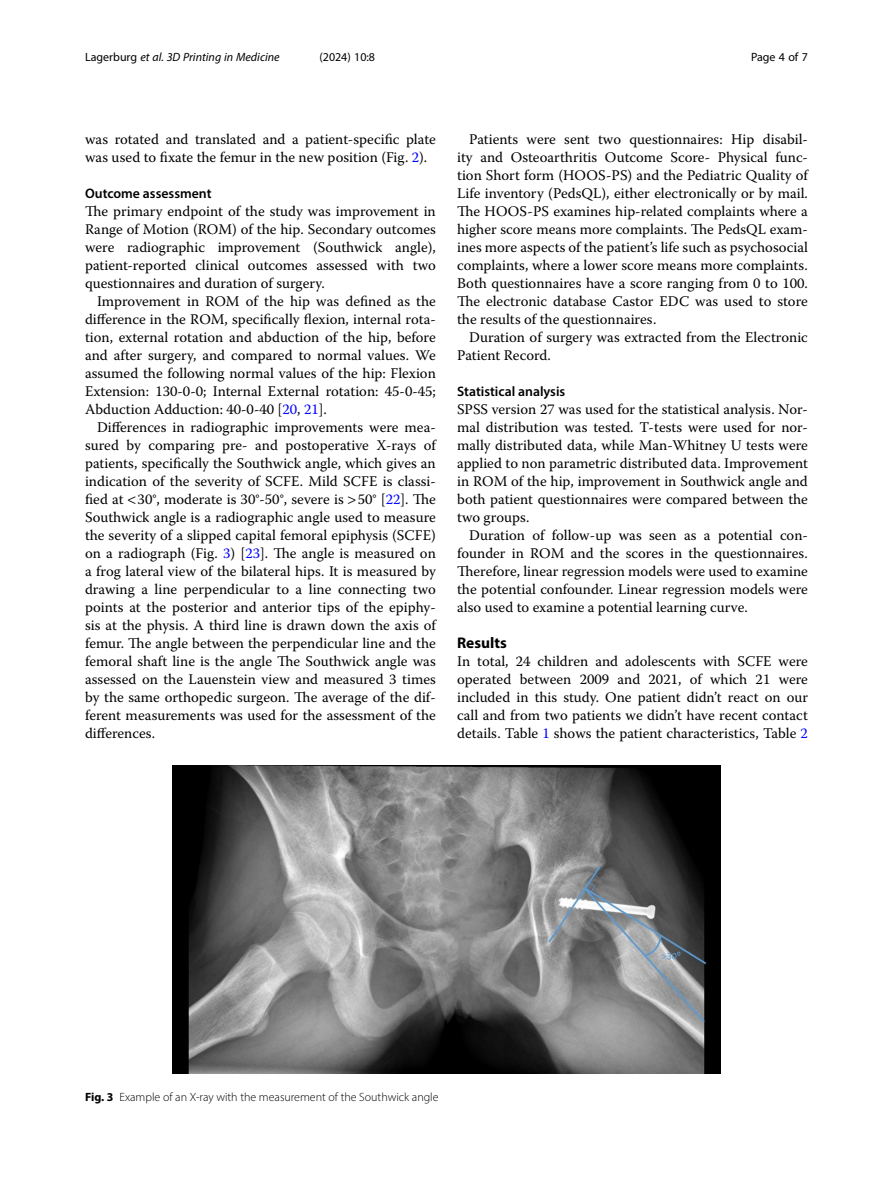
<style>
.page{position:relative;width:893px;height:1191px;background:#fff}
.page>*{position:absolute;margin:0;border:0;box-sizing:border-box;transform-origin:0 0}
.Head_1{font:700 15.45px "Myriad Pro";color:#000}
.Body_Text_Indent{font:14.7px/18px "Warnock Pro";color:#000;text-align:justify}
.Body_Text{font:14.7px/18px "Warnock Pro";color:#000;text-align:justify}
.Head_2{font:600 13.8px "Myriad Pro";color:#000}
.Figure_Caption{font:300 12px "Myriad Pro";color:#000}
.t1{font:italic 12px "Myriad Pro";color:#000}
.t2{font:12px "Myriad Pro";color:#000}
.s1{font-style:normal}
.s2{color:#00f}
.s3{font-weight:700}
</style>
<div class="page">
<img style="left:172px;top:765px;width:549px;height:309px">
<p class="t1" style="left:85px;top:50px;width:196px"><span class="s1">Lagerburg</span> et al. 3D Printing in Medicine</p>
<p class="t2" style="left:319px;top:50px;width:57px">(2024) 10:8</p>
<p class="t2" style="left:751px;top:50px;width:58px">Page 4 of 7</p>
<p class="Body_Text_Indent" style="left:85px;top:130px;width:352px">was rotated and translated and a patient-specific plate was used to fixate the femur in the new position (Fig. <span class="s2">2</span>).</p>
<p class="Head_2" style="left:85px;top:185px;width:128px">Outcome assessment</p>
<p class="Body_Text" style="left:85px;top:202px;width:352px">The primary endpoint of the study was improvement in Range of Motion (ROM) of the hip. Secondary outcomes were radiographic improvement (Southwick angle), patient-reported clinical outcomes assessed with two questionnaires and duration of surgery.</p>
<p class="Body_Text_Indent" style="left:85px;top:292px;width:352px;text-indent:12px">Improvement in ROM of the hip was defined as the difference in the ROM, specifically flexion, internal rota&shy;tion, external rotation and abduction of the hip, before and after surgery, and compared to normal values. We assumed the following normal values of the hip: Flexion Extension: 130-0-0; Internal External rotation: 45-0-45; Abduction Adduction: 40-0-40 [<span class="s2">20</span>, <span class="s2">21</span>].</p>
<p class="Body_Text_Indent" style="left:85px;top:418px;width:352px;text-indent:12px">Differences in radiographic improvements were mea&shy;sured by comparing pre- and postoperative X-rays of patients, specifically the Southwick angle, which gives an indication of the severity of SCFE. Mild SCFE is classi&shy;fied at 30°, moderate is 30°-50°, severe is 50° [<span class="s2">22</span>]. The Southwick angle is a radiographic angle used to measure the severity of a slipped capital femoral epiphysis (SCFE) on a radiograph (Fig. <span class="s2">3</span>) [<span class="s2">23</span>]. The angle is measured on a frog lateral view of the bilateral hips. It is measured by drawing a line perpendicular to a line connecting two points at the posterior and anterior tips of the epiphy&shy;sis at the physis. A third line is drawn down the axis of femur. The angle between the perpendicular line and the femoral shaft line is the angle The Southwick angle was assessed on the Lauenstein view and measured 3 times by the same orthopedic surgeon. The average of the dif&shy;ferent measurements was used for the assessment of the differences.</p>
<p class="Body_Text_Indent" style="left:457px;top:130px;width:352px;text-indent:12px">Patients were sent two questionnaires: Hip disabil&shy;ity and Osteoarthritis Outcome Score- Physical func&shy;tion Short form (HOOS-PS) and the Pediatric Quality of Life inventory (PedsQL), either electronically or by mail.<br>The HOOS-PS examines hip-related complaints where a higher score means more complaints. The PedsQL exam&shy;ines more aspects of the patient’s life such as psychosocial complaints, where a lower score means more complaints.<br>Both questionnaires have a score ranging from 0 to 100.<br>The electronic database Castor EDC was used to store the results of the questionnaires.</p>
<p class="Body_Text_Indent" style="left:457px;top:328px;width:352px;text-indent:12px">Duration of surgery was extracted from the Electronic<br>Patient Record.</p>
<p class="Head_2" style="left:457px;top:383px;width:110px">Statistical analysis</p>
<p class="Body_Text" style="left:457px;top:400px;width:352px">SPSS version 27 was used for the statistical analysis. Nor&shy;mal distribution was tested. T-tests were used for nor&shy;mally distributed data, while Man-Whitney U tests were applied to non parametric distributed data. Improvement in ROM of the hip, improvement in Southwick angle and both patient questionnaires were compared between the two groups.</p>
<p class="Body_Text_Indent" style="left:457px;top:526px;width:352px;text-indent:12px">Duration of follow-up was seen as a potential con&shy;founder in ROM and the scores in the questionnaires.<br>Therefore, linear regression models were used to examine the potential confounder. Linear regression models were also used to examine a potential learning curve.</p>
<p class="Head_1" style="left:457px;top:633px;width:51px">Results</p>
<p class="Body_Text" style="left:457px;top:652px;width:352px">In total, 24 children and adolescents with SCFE were operated between 2009 and 2021, of which 21 were included in this study. One patient didn’t react on our call and from two patients we didn’t have recent contact details. Table <span class="s2">1</span> shows the patient characteristics, Table <span class="s2">2</span></p>
<p class="Figure_Caption" style="left:85px;top:1089px;width:355px"><span class="s3">Fig. 3</span> Example of an X-ray with the measurement of the Southwick angle</p>
</div>
